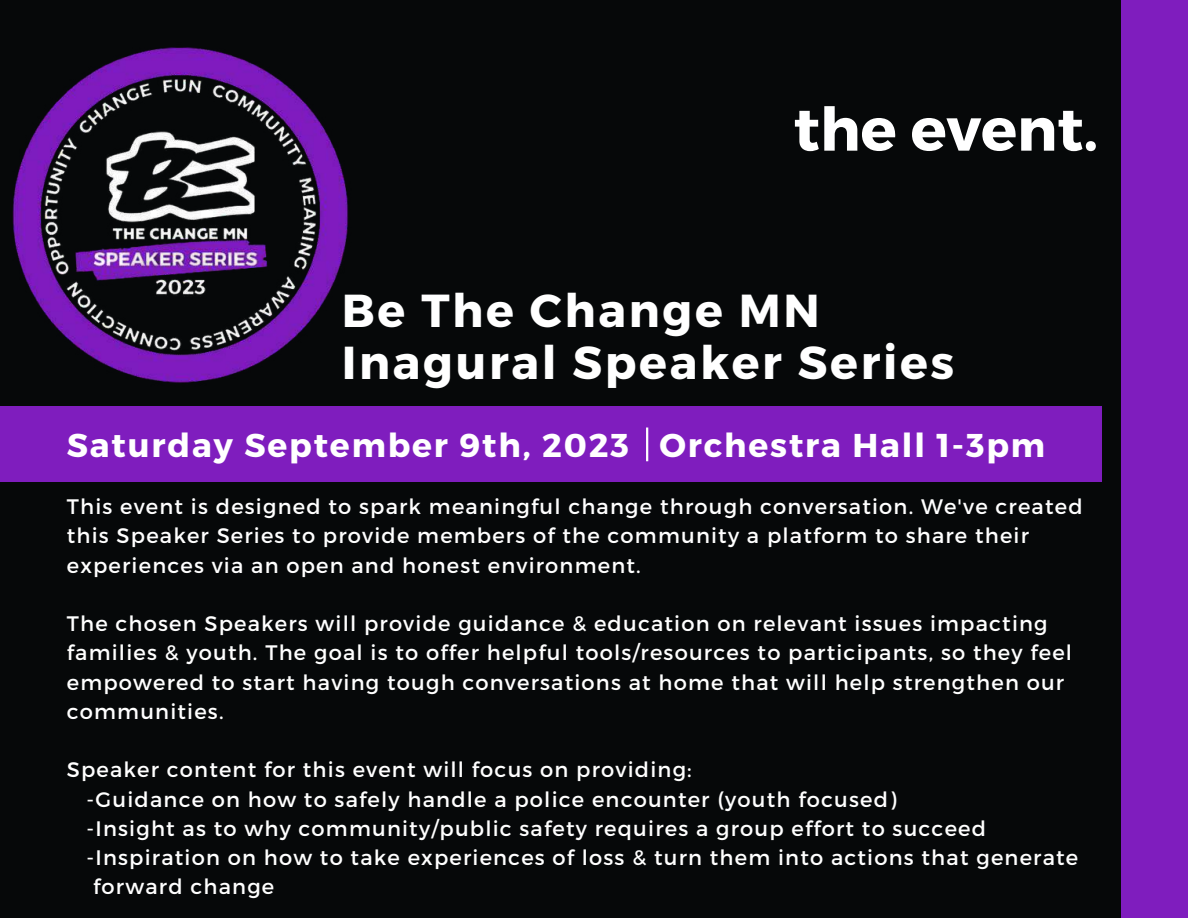
<style>
.page{position:relative;width:1188px;height:918px;background:#060809}
.page>*{position:absolute;margin:0;border:0;box-sizing:border-box;transform-origin:0 0}
.t1{font:700 60px "Montserrat";color:#fff}
.t2{font:700 46.2px/51.3px "Montserrat";letter-spacing:.055em;color:#fff}
.t3{font:700 33px "Montserrat";letter-spacing:.055em;color:#fff}
.t4{font:21px/29.2px "Montserrat";letter-spacing:.055em;color:#fff}
</style>
<div class="page">
<div style="left:0;top:407px;width:1101px;height:75px;background:#7f1dbe"></div>
<img style="left:12px;top:47px;width:336px;height:336px">
<div style="left:1121px;top:0;width:67px;height:918px;background:#7f1dbe"></div>
<hr style="left:646px;top:428px;width:2px;height:33px;background:#fff">
<h1 class="t1" style="left:794px;top:90px;width:306px">the event.</h1>
<h2 class="t2" style="left:342px;top:283px;width:614px">Be The Change MN<br>Inagural Speaker Series</h2>
<h3 class="t3" style="left:67px;top:424px;width:980px">Saturday September 9th, 2023 Orchestra Hall 1-3pm</h3>
<p class="t4" style="left:67px;top:491px;width:1017px">This event is designed to spark meaningful change through conversation. We've created this Speaker Series to provide members of the community a platform to share their experiences via an open and honest environment.</p>
<p class="t4" style="left:67px;top:608px;width:1007px">The chosen Speakers will provide guidance &amp; education on relevant issues impacting families &amp; youth. The goal is to offer helpful tools/resources to participants, so they feel empowered to start having tough conversations at home that will help strengthen our communities.</p>
<p class="t4" style="left:67px;top:754px;width:626px">Speaker content for this event will focus on providing:</p>
<p class="t4" style="left:87px;top:784px;width:811px">-Guidance on how to safely handle a police encounter (youth focused)</p>
<p class="t4" style="left:87px;top:813px;width:901px">-Insight as to why community/public safety requires a group effort to succeed</p>
<p class="t4" style="left:87px;top:842px;width:993px">-Inspiration on how to take experiences of loss &amp; turn them into actions that generate</p>
<p class="t4" style="left:93px;top:871px;width:183px">forward change</p>
</div>
